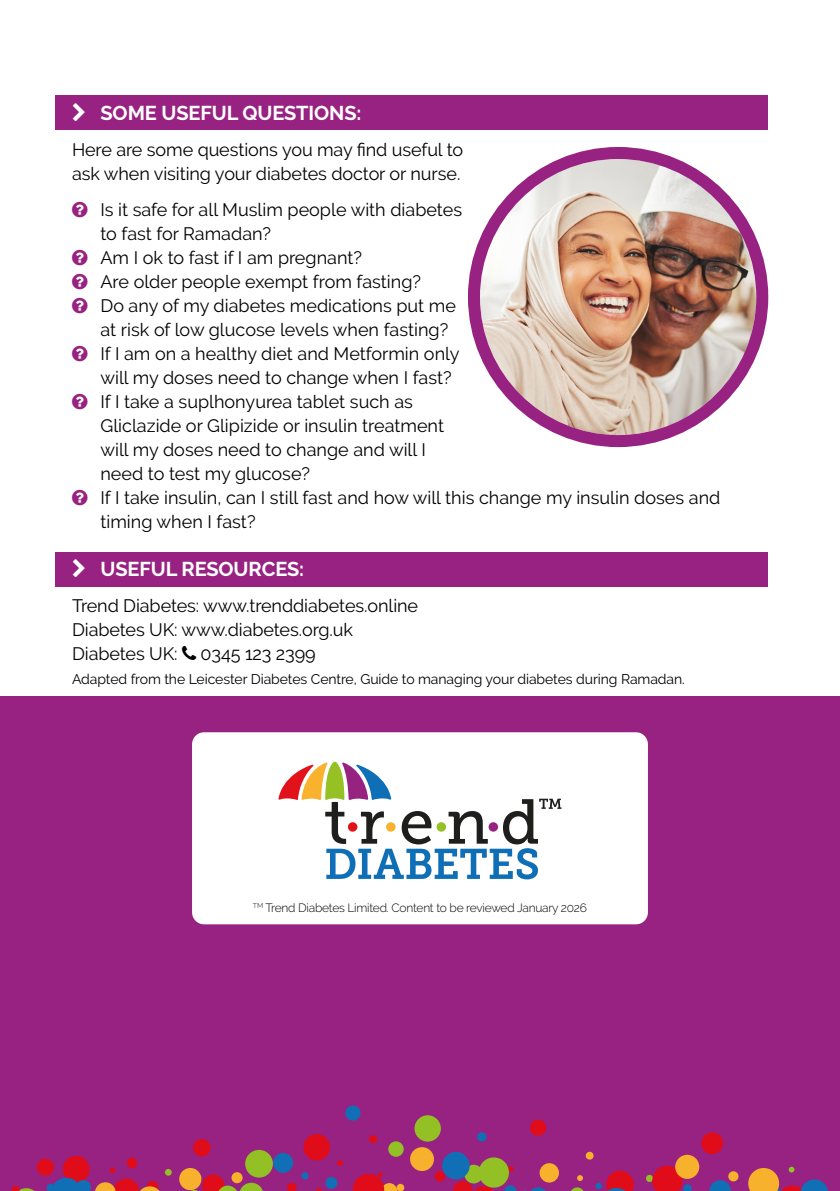
<style>
.page{position:relative;width:840px;height:1191px;background:#fff}
.page>*{position:absolute;margin:0;border:0;box-sizing:border-box;transform-origin:0 0}
.t1{font:700 20px "Raleway";letter-spacing:-.005em;color:#fff}
.t2{font:18px/24px "Raleway";color:#000}
.t3{font:14px "Raleway";letter-spacing:-.005em;color:#000}
.t4{font:300 12px "Raleway";letter-spacing:-.02em;color:#000}
</style>
<div class="page">
<div style="left:55px;top:96px;width:712px;height:34px;background:#972281"></div>
<div style="left:55px;top:552px;width:712px;height:34px;background:#972281"></div>
<div style="left:0;top:696px;width:839px;height:495px;background:#972281"></div>
<svg style="left:571px;top:1187px;width:13px;height:4px"></svg>
<div style="left:464px;top:1164px;width:19px;height:19px;background:#93c025;border-radius:50%"></div>
<div style="left:63px;top:1155px;width:26px;height:27px;background:#e10c1a;border-radius:50%"></div>
<div style="left:396px;top:1183px;width:8px;height:8px;background:#f7b12c;border-radius:50%"></div>
<svg style="left:709px;top:1180px;width:21px;height:11px"></svg>
<svg style="left:508px;top:1166px;width:5px;height:5px"></svg>
<div style="left:165px;top:1168px;width:7px;height:7px;background:#93c025;border-radius:50%"></div>
<div style="left:727px;top:1171px;width:11px;height:10px;background:#f7b12c;border-radius:50%"></div>
<div style="left:345px;top:1105px;width:15px;height:15px;background:#106fb5;border-radius:50%"></div>
<svg style="left:577px;top:1175px;width:5px;height:6px"></svg>
<div style="left:530px;top:1119px;width:16px;height:16px;background:#e10c1a;border-radius:50%"></div>
<svg style="left:645px;top:1174px;width:7px;height:8px"></svg>
<svg style="left:600px;top:1170px;width:33px;height:21px"></svg>
<div style="left:245px;top:1149px;width:28px;height:28px;background:#93c025;border-radius:50%"></div>
<svg style="left:337px;top:1160px;width:5px;height:5px"></svg>
<div style="left:585px;top:1151px;width:8px;height:8px;background:#f7b12c;border-radius:50%"></div>
<div style="left:388px;top:1141px;width:15px;height:15px;background:#93c025;border-radius:50%"></div>
<div style="left:231px;top:1172px;width:11px;height:11px;background:#f7b12c;border-radius:50%"></div>
<div style="left:126px;top:1157px;width:11px;height:11px;background:#e10c1a;border-radius:50%"></div>
<div style="left:273px;top:1152px;width:20px;height:20px;background:#106fb5;border-radius:50%"></div>
<div style="left:193px;top:1139px;width:17px;height:17px;background:#e10c1a;border-radius:50%"></div>
<div style="left:595px;top:1182px;width:6px;height:7px;background:#106fb5;border-radius:50%"></div>
<svg style="left:504px;top:1185px;width:42px;height:6px"></svg>
<div style="left:37px;top:1158px;width:17px;height:17px;background:#e10c1a;border-radius:50%"></div>
<svg style="left:316px;top:1188px;width:5px;height:3px"></svg>
<svg style="left:286px;top:1183px;width:10px;height:8px"></svg>
<div style="left:414px;top:1115px;width:26px;height:26px;background:#93c025;border-radius:50%"></div>
<svg style="left:352px;top:1172px;width:45px;height:19px"></svg>
<div style="left:410px;top:1147px;width:23px;height:24px;background:#f7b12c;border-radius:50%"></div>
<svg style="left:12px;top:1185px;width:22px;height:6px"></svg>
<div style="left:442px;top:1151px;width:27px;height:28px;background:#106fb5;border-radius:50%"></div>
<svg style="left:748px;top:1166px;width:79px;height:25px"></svg>
<svg style="left:452px;top:1181px;width:43px;height:10px"></svg>
<svg style="left:651px;top:1165px;width:40px;height:26px"></svg>
<div style="left:539px;top:1163px;width:19px;height:19px;background:#f7b12c;border-radius:50%"></div>
<div style="left:179px;top:1168px;width:22px;height:22px;background:#f7b12c;border-radius:50%"></div>
<svg style="left:189px;top:1174px;width:74px;height:17px"></svg>
<div style="left:301px;top:1172px;width:7px;height:7px;background:#106fb5;border-radius:50%"></div>
<div style="left:434px;top:1171px;width:11px;height:10px;background:#e10c1a;border-radius:50%"></div>
<div style="left:369px;top:1135px;width:8px;height:8px;background:#e10c1a;border-radius:50%"></div>
<div style="left:701px;top:1132px;width:21px;height:22px;background:#e10c1a;border-radius:50%"></div>
<div style="left:303px;top:1134px;width:27px;height:26px;background:#e10c1a;border-radius:50%"></div>
<div style="left:478px;top:1157px;width:30px;height:30px;background:#93c025;border-radius:50%"></div>
<div style="left:325px;top:1177px;width:12px;height:12px;background:#106fb5;border-radius:50%"></div>
<div style="left:477px;top:1132px;width:9px;height:9px;background:#106fb5;border-radius:50%"></div>
<div style="left:674px;top:1154px;width:25px;height:24px;background:#f7b12c;border-radius:50%"></div>
<svg style="left:47px;top:1167px;width:113px;height:24px"></svg>
<img style="left:479px;top:159px;width:276px;height:276px;border-radius:138px">
<div style="left:467px;top:147px;width:300px;height:300px;border:12px solid #972281;border-radius:50%"></div>
<div style="left:192px;top:732px;width:455px;height:192px;background:#fff;border-radius:12px"></div>
<svg style="left:278px;top:761px;width:283px;height:118px"></svg>
<p class="t1" style="left:100px;top:102px;width:262px">SOME USEFUL QUESTIONS:</p>
<p class="t2" style="left:72px;top:138px;width:392px">Here are some questions you may find useful to ask when visiting your diabetes doctor or nurse.</p>
<p class="t2" style="left:100px;top:198px;width:621px">Is it safe for all Muslim people with diabetes<br>to fast for Ramadan?<br>Am I ok to fast if I am pregnant?<br>Are older people exempt from fasting?<br>Do any of my diabetes medications put me<br>at risk of low glucose levels when fasting?<br>If I am on a healthy diet and Metformin only<br>will my doses need to change when I fast?<br>If I take a suplhonyurea tablet such as<br>Gliclazide or Glipizide or insulin treatment<br>will my doses need to change and will I<br>need to test my glucose?<br>If I take insulin, can I still fast and how will this change my insulin doses and timing when I fast?</p>
<p class="t1" style="left:100px;top:558px;width:205px">USEFUL RESOURCES:</p>
<p class="t2" style="left:72px;top:594px;width:347px">Trend Diabetes: www.trenddiabetes.online<br>Diabetes UK: www.diabetes.org.uk<br>Diabetes UK:</p>
<p class="t2" style="left:200px;top:642px;width:117px">0345 123 2399</p>
<p class="t3" style="left:72px;top:671px;width:614px">Adapted from the Leicester Diabetes Centre, Guide to managing your diabetes during Ramadan.</p>
<p class="t4" style="left:253px;top:900px;width:335px"><sup>TM</sup> Trend Diabetes Limited. Content to be reviewed January 2026</p>
</div>
